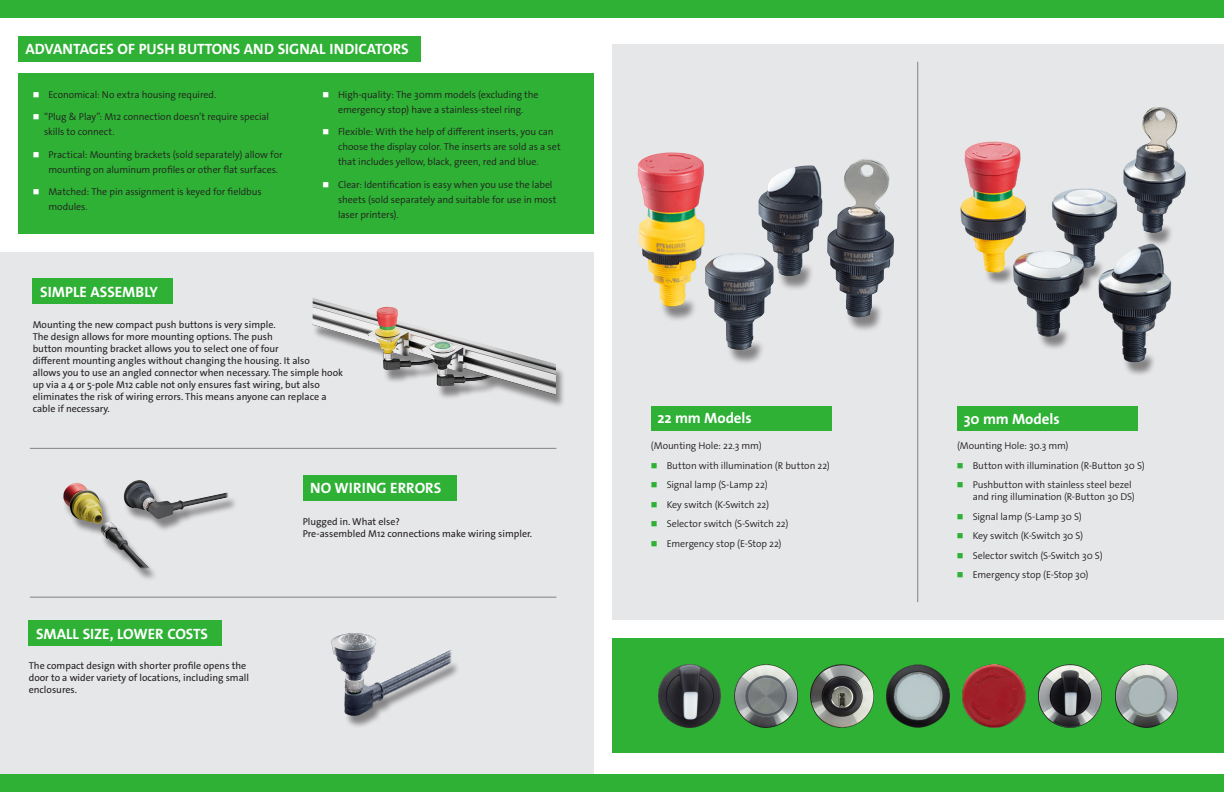
<style>
.page{position:relative;width:1224px;height:792px;background:#fff}
.page>*{position:absolute;margin:0;border:0;box-sizing:border-box;transform-origin:0 0}
.t1{font:700 15px "The Sans Os F";color:#fff}
.t2{font:300 10px/19.5px "The Sans Os F";letter-spacing:-.005em;color:#231f20}
.t3{font:10px/12px "The Sans Os F";color:#231f20}
</style>
<div class="page">
<div style="left:0;top:0;width:1224px;height:18px;background:#2eb135"></div>
<div style="left:0;top:774px;width:1224px;height:18px;background:#2eb135"></div>
<div style="left:612px;top:44px;width:612px;height:576px;background:#e6e7e9"></div>
<div style="left:651px;top:406px;width:181px;height:24px;background:#2eb135"></div>
<div style="left:957px;top:406px;width:181px;height:24px;background:#2eb135"></div>
<hr style="left:917px;top:62px;width:1px;height:540px;background:#808285">
<div style="left:612px;top:638px;width:612px;height:114px;background:#2eb135"></div>
<img style="left:658px;top:664px;width:63px;height:64px">
<img style="left:963px;top:664px;width:62px;height:64px">
<img style="left:887px;top:664px;width:62px;height:64px">
<img style="left:734px;top:664px;width:63px;height:64px">
<img style="left:1115px;top:664px;width:63px;height:64px">
<img style="left:1039px;top:664px;width:63px;height:64px">
<img style="left:811px;top:664px;width:62px;height:64px">
<img style="left:960px;top:107px;width:226px;height:242px">
<div style="left:984px;top:265px;width:32px;height:22px;background:#231f20;opacity:.5"></div>
<img style="left:960px;top:261px;width:53px;height:27px">
<img style="left:1008px;top:324px;width:71px;height:25px">
<div style="left:1070px;top:259px;width:44px;height:35px;background:#231f20;opacity:.5"></div>
<img style="left:1070px;top:256px;width:33px;height:23px">
<div style="left:1142px;top:223px;width:32px;height:29px;background:#231f20;opacity:.5"></div>
<img style="left:1126px;top:220px;width:50px;height:22px">
<img style="left:1122px;top:349px;width:32px;height:26px">
<img style="left:638px;top:152px;width:256px;height:166px">
<div style="left:659px;top:297px;width:38px;height:26px;background:#231f20;opacity:.5"></div>
<img style="left:659px;top:294px;width:27px;height:13px">
<div style="left:725px;top:339px;width:40px;height:27px;background:#231f20;opacity:.5"></div>
<img style="left:726px;top:336px;width:27px;height:14px">
<div style="left:777px;top:262px;width:38px;height:30px;background:#231f20;opacity:.5"></div>
<img style="left:778px;top:259px;width:25px;height:17px">
<div style="left:846px;top:303px;width:38px;height:30px;background:#231f20;opacity:.5"></div>
<img style="left:846px;top:299px;width:26px;height:19px">
<div style="left:18px;top:36px;width:402px;height:25px;background:#2eb135"></div>
<div style="left:0;top:252px;width:594px;height:522px;background:#e6e7e9"></div>
<div style="left:18px;top:73px;width:576px;height:161px;background:#2eb135"></div>
<div style="left:312px;top:322px;width:254px;height:86px;background:#231f20;opacity:.5"></div>
<div style="left:33px;top:278px;width:140px;height:26px;background:#2eb135"></div>
<img style="left:313px;top:298px;width:243px;height:97px">
<div style="left:303px;top:475px;width:154px;height:25px;background:#2eb135"></div>
<hr style="left:30px;top:448px;width:526px;height:1px;background:#808285">
<hr style="left:30px;top:597px;width:526px;height:1px;background:#808285">
<div style="left:28px;top:621px;width:194px;height:25px;background:#2eb135"></div>
<img style="left:331px;top:633px;width:127px;height:94px">
<div style="left:63px;top:483px;width:175px;height:99px;background:#231f20;opacity:.5"></div>
<img style="left:63px;top:480px;width:170px;height:70px">
<h1 class="t1" style="left:26px;top:39px;width:385px">ADVANTAGES OF PUSH BUTTONS AND SIGNAL INDICATORS</h1>
<p class="t2" style="left:48px;top:85px;width:169px">Economical: No extra housing required.</p>
<p class="t2" style="left:44px;top:109px;width:227px;line-height:15px">“Plug &amp; Play”: M12 connection doesn’t require special skills to connect.</p>
<p class="t2" style="left:48px;top:147px;width:236px;line-height:15px">Practical: Mounting brackets (sold separately) allow for mounting on aluminum profiles or other flat surfaces.</p>
<p class="t2" style="left:48px;top:184px;width:215px;line-height:15px">Matched: The pin assignment is keyed for fieldbus modules.</p>
<p class="t2" style="left:338px;top:87px;width:202px;line-height:15px">High-quality: The 30mm models (excluding the emergency stop) have a stainless-steel ring.</p>
<p class="t2" style="left:338px;top:124px;width:224px;line-height:15px">Flexible: With the help of different inserts, you can choose the display color. The inserts are sold as a set that includes yellow, black, green, red and blue.</p>
<p class="t2" style="left:338px;top:177px;width:220px;line-height:15px">Clear: Identification is easy when you use the label sheets (sold separately and suitable for use in most laser printers).</p>
<h1 class="t1" style="left:40px;top:282px;width:119px">SIMPLE ASSEMBLY</h1>
<p class="t3" style="left:33px;top:319px;width:312px">Mounting the new compact push buttons is very simple.<br>The design allows for more mounting options. The push<br>button mounting bracket allows you to select one of four<br>different mounting angles without changing the housing. It also<br>allows you to use an angled connector when necessary. The simple hook up via a 4 or 5-pole M12 cable not only ensures fast wiring, but also eliminates the risk of wiring errors. This means anyone can replace a cable if necessary.</p>
<h1 class="t1" style="left:310px;top:478px;width:132px">NO WIRING ERRORS</h1>
<h1 class="t1" style="left:36px;top:624px;width:173px">SMALL SIZE, LOWER COSTS</h1>
<p class="t3" style="left:29px;top:659px;width:222px">The compact design with shorter profile opens the door to a wider variety of locations, including small enclosures.</p>
<p class="t3" style="left:303px;top:516px;width:231px">Plugged in. What else?<br>Pre-assembled M12 connections make wiring simpler.</p>
<h1 class="t1" style="left:658px;top:408px;width:96px">22 mm Models</h1>
<p class="t2" style="left:667px;top:436px;width:165px;text-indent:-16px">(Mounting Hole: 22.3 mm)<br>Button with illumination (R button 22)<br>Signal lamp (S-Lamp 22)<br>Key switch (K-Switch 22)<br>Selector switch (S-Switch 22)<br>Emergency stop (E-Stop 22)</p>
<h1 class="t1" style="left:964px;top:409px;width:97px">30 mm Models</h1>
<p class="t2" style="left:973px;top:436px;width:174px;text-indent:-16px">(Mounting Hole: 30.3 mm)<br>Button with illumination (R-Button 30 S)<br>Pushbutton with stainless steel bezel</p>
<p class="t2" style="left:973px;top:487px;width:164px">and ring illumination (R-Button 30 DS)<br>Signal lamp (S-Lamp 30 S)<br>Key switch (K-Switch 30 S)<br>Selector switch (S-Switch 30 S)<br>Emergency stop (E-Stop 30)</p>
</div>
